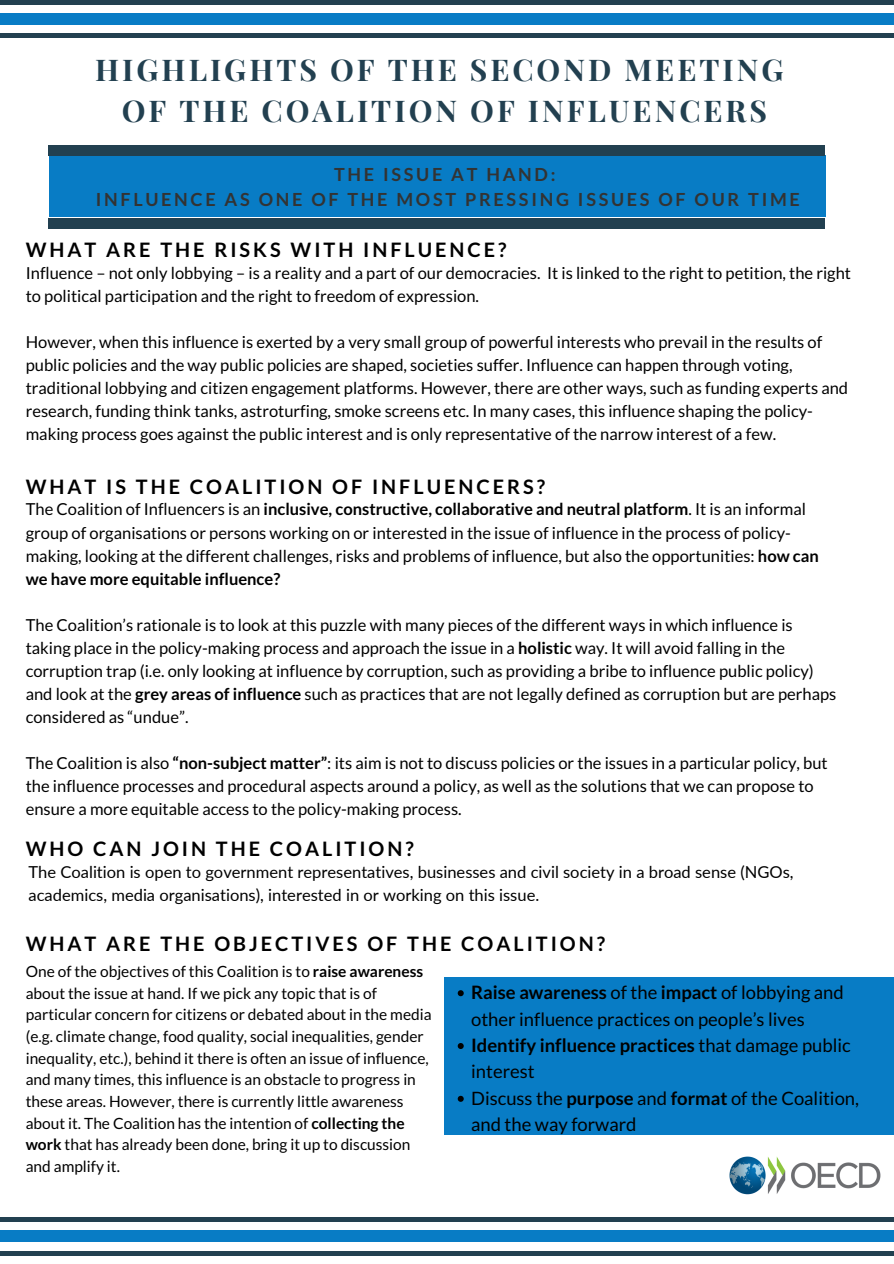
<style>
.page{position:relative;width:894px;height:1264px;background:#fff}
.page>*{position:absolute;margin:0;border:0;box-sizing:border-box;transform-origin:0 0}
.t1{font:700 30px/41.7px "Playfair Display";letter-spacing:.1em;color:#224050;text-align:center}
.t2{font:700 19.8px "Lato";letter-spacing:.15em;color:#000}
.t3{font:18.45px/26.4px "Lato";color:#000}
.t4{font:700 18px/24.8px "Lato";letter-spacing:.15em;color:#333;text-align:center}
.t5{font:16.5px/23.1px "Lato";color:#000}
.t6{font:15.45px/21.6px "Lato";color:#000}
.s1{font-weight:700}
</style>
<div class="page">
<div style="left:49px;top:155px;width:776px;height:62px;background:#087cc5"></div>
<div style="left:49px;top:145px;width:775px;height:10px;background:#224050"></div>
<div style="left:49px;top:218px;width:775px;height:10px;background:#224050"></div>
<div style="left:0;top:0;width:893px;height:5px;background:#224050"></div>
<hr style="left:0;top:34px;width:893px;height:4px;background:#224050">
<div style="left:0;top:13px;width:893px;height:12px;background:#087cc5"></div>
<div style="left:0;top:1216px;width:893px;height:5px;background:#224050"></div>
<div style="left:0;top:1250px;width:893px;height:5px;background:#224050"></div>
<div style="left:0;top:1230px;width:893px;height:11px;background:#087cc5"></div>
<div style="left:444px;top:977px;width:449px;height:158px;background:#087cc5"></div>
<svg style="left:457px;top:990px;width:6px;height:6px"></svg>
<svg style="left:457px;top:1043px;width:6px;height:6px"></svg>
<svg style="left:457px;top:1095px;width:6px;height:6px"></svg>
<img style="left:729px;top:1156px;width:152px;height:38px">
<h1 class="t1" style="left:95px;top:47px;width:689px">HIGHLIGHTS OF THE SECOND MEETING<br>OF THE COALITION OF INFLUENCERS</h1>
<p class="t4" style="left:96px;top:162px;width:705px">THE ISSUE AT HAND:<br>INFLUENCE AS ONE OF THE MOST PRESSING ISSUES OF OUR TIME</p>
<p class="t2" style="left:26px;top:237px;width:482px">WHAT ARE THE RISKS WITH INFLUENCE?</p>
<p class="t5" style="left:26px;top:261px;width:826px">Influence – not only lobbying – is a reality and a part of our democracies. It is linked to the right to petition, the right to political participation and the right to freedom of expression.</p>
<p class="t5" style="left:26px;top:330px;width:823px">However, when this influence is exerted by a very small group of powerful interests who prevail in the results of public policies and the way public policies are shaped, societies suffer. Influence can happen through voting, traditional lobbying and citizen engagement platforms. However, there are other ways, such as funding experts and research, funding think tanks, astroturfing, smoke screens etc. In many cases, this influence shaping the policy&shy;making process goes against the public interest and is only representative of the narrow interest of a few.</p>
<p class="t2" style="left:26px;top:474px;width:520px">WHAT IS THE COALITION OF INFLUENCERS?</p>
<p class="t5" style="left:26px;top:497px;width:794px">The Coalition of Influencers is an <span class="s1">inclusive, constructive, collaborative and neutral platform</span>. It is an informal group of organisations or persons working on or interested in the issue of influence in the process of policy&shy;making, looking at the different challenges, risks and problems of influence, but also the opportunities: <span class="s1">how can we have more equitable influence?</span></p>
<p class="t5" style="left:26px;top:613px;width:812px">The Coalition’s rationale is to look at this puzzle with many pieces of the different ways in which influence is taking place in the policy-making process and approach the issue in a <span class="s1">holistic</span> way. It will avoid falling in the corruption trap (i.e. only looking at influence by corruption, such as providing a bribe to influence public policy) and look at the <span class="s1">grey areas of influence</span> such as practices that are not legally defined as corruption but are perhaps considered as “undue”.</p>
<p class="t5" style="left:26px;top:751px;width:803px">The Coalition is also <span class="s1">“non-subject matter”</span>: its aim is not to discuss policies or the issues in a particular policy, but the influence processes and procedural aspects around a policy, as well as the solutions that we can propose to ensure a more equitable access to the policy-making process.</p>
<p class="t2" style="left:26px;top:836px;width:389px">WHO CAN JOIN THE COALITION?</p>
<p class="t5" style="left:29px;top:860px;width:766px">The Coalition is open to government representatives, businesses and civil society in a broad sense (NGOs, academics, media organisations), interested in or working on this issue.</p>
<p class="t2" style="left:26px;top:931px;width:580px">WHAT ARE THE OBJECTIVES OF THE COALITION?</p>
<p class="t6" style="left:26px;top:960px;width:407px">One of the objectives of this Coalition is to <span class="s1">raise awareness </span>about the issue at hand. If we pick any topic that is of particular concern for citizens or debated about in the media (e.g. climate change, food quality, social inequalities, gender inequality, etc.), behind it there is often an issue of influence, and many times, this influence is an obstacle to progress in these areas. However, there is currently little awareness about it. The Coalition has the intention of <span class="s1">collecting the work</span> that has already been done, bring it up to discussion and amplify it.</p>
<p class="t3" style="left:471px;top:978px;width:389px"><span class="s1">Raise awareness</span> of the <span class="s1">impact</span> of lobbying and other influence practices on people’s lives <span class="s1">Identify influence practices</span> that damage public interest<br>Discuss the <span class="s1">purpose</span> and <span class="s1">format</span> of the Coalition, and the way forward</p>
</div>
